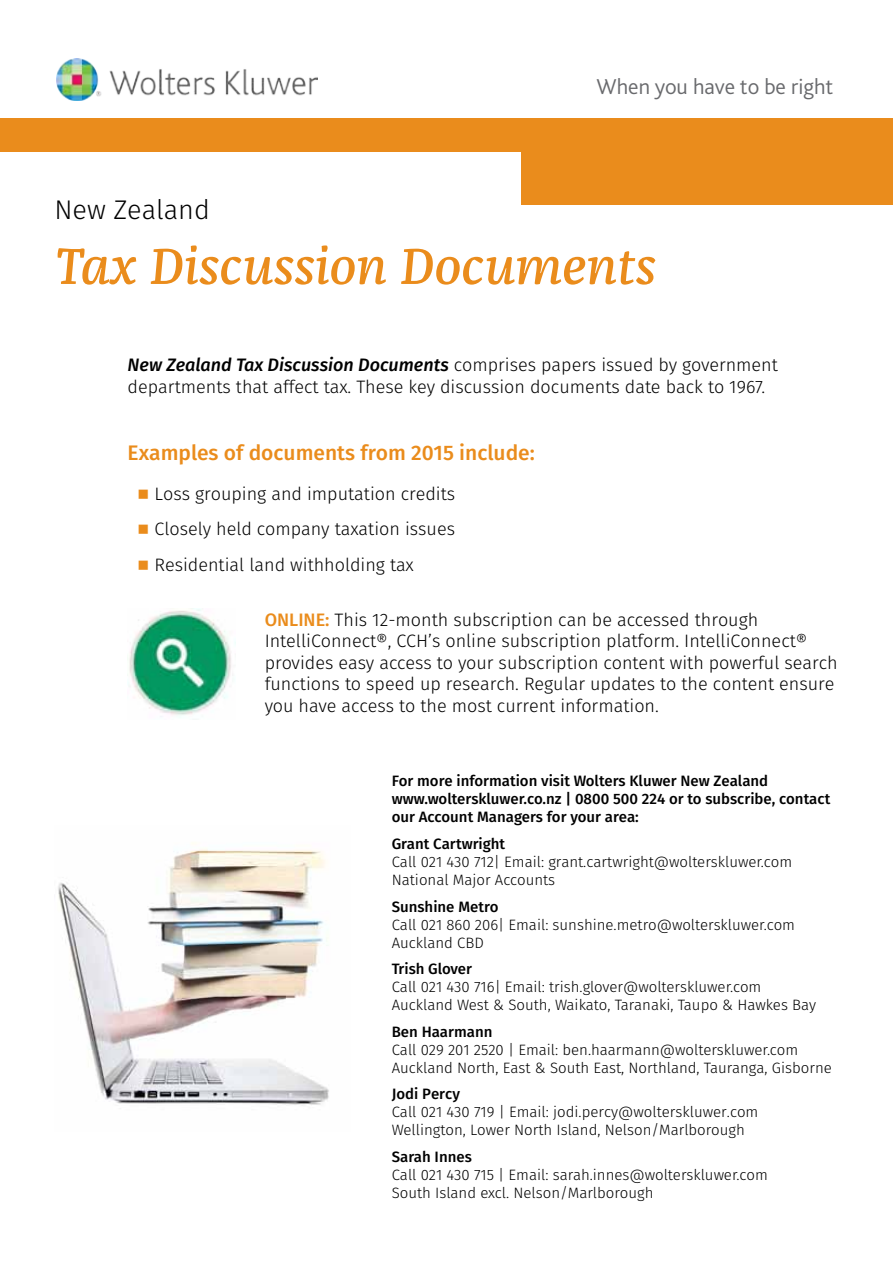
<style>
.page{position:relative;width:893px;height:1263px;background:#fff}
.page>*{position:absolute;margin:0;border:0;box-sizing:border-box;transform-origin:0 0}
.t1{font:italic 500 52.5px "Franziska Pro";color:#ea8c1c}
.t2{font:300 27px "Fira Sans";color:#000}
.t3{font:300 22.5px "Bliss 2";color:#696a6d}
.t4{font:500 21px "Fira Sans";color:#ea8c1c}
.t5{font:300 18px/21.6px "Fira Sans";color:#000}
.t6{font:300 15px/18px "Fira Sans";color:#000}
.t7{font:500 15px/18px "Fira Sans";color:#000}
.s1{font-weight:500;font-style:italic}
.s2{font-weight:500;color:#ea8c1c}
</style>
<div class="page">
<img style="left:128px;top:609px;width:108px;height:108px">
<img style="left:58px;top:843px;width:271px;height:263px">
<img style="left:57px;top:58px;width:261px;height:42px">
<div style="left:0;top:118px;width:893px;height:34px;background:#ea8c1c"></div>
<div style="left:521px;top:152px;width:372px;height:53px;background:#ea8c1c"></div>
<h3 class="t3" style="left:597px;top:72px;width:238px">When you have to be right</h3>
<h2 class="t2" style="left:54px;top:190px;width:157px">New Zealand</h2>
<h1 class="t1" style="left:54px;top:233px;width:603px">Tax Discussion Documents</h1>
<p class="t5" style="left:128px;top:353px;width:652px;line-height:22.5px"><span class="s1">New Zealand Tax Discussion Documents</span> comprises papers issued by government departments that affect tax. These key discussion documents date back to 1967.</p>
<h3 class="t4" style="left:128px;top:436px;width:409px">Examples of documents from 2015 include:</h3>
<p class="t5" style="left:155px;top:475px;width:302px;line-height:35.5px;text-align:justify">Loss grouping and imputation credits Closely held company taxation issues Residential land withholding tax</p>
<p class="t5" style="left:265px;top:608px;width:574px"><span class="s2">ONLINE:</span> This 12-month subscription can be accessed through IntelliConnect®, CCH’s online subscription platform. IntelliConnect® provides easy access to your subscription content with powerful search functions to speed up research. Regular updates to the content ensure you have access to the most current information.</p>
<p class="t7" style="left:392px;top:771px;width:440px">For more information visit Wolters Kluwer New Zealand www.wolterskluwer.co.nz | 0800 500 224 or to subscribe, contact our Account Managers for your area:</p>
<p class="t7" style="left:392px;top:834px;width:115px">Grant Cartwright</p>
<p class="t6" style="left:392px;top:853px;width:402px">Call 021 430 712| Email: grant.cartwright@wolterskluwer.com<br>National Major Accounts</p>
<p class="t7" style="left:392px;top:896px;width:108px">Sunshine Metro</p>
<p class="t6" style="left:392px;top:915px;width:405px">Call 021 860 206| Email: sunshine.metro@wolterskluwer.com<br>Auckland CBD</p>
<p class="t7" style="left:392px;top:959px;width:82px">Trish Glover</p>
<p class="t6" style="left:392px;top:978px;width:426px">Call 021 430 716| Email: trish.glover@wolterskluwer.com<br>Auckland West &amp; South, Waikato, Taranaki, Taupo &amp; Hawkes Bay</p>
<p class="t7" style="left:392px;top:1021px;width:102px">Ben Haarmann</p>
<p class="t6" style="left:392px;top:1040px;width:442px">Call 029 201 2520 | Email: ben.haarmann@wolterskluwer.com<br>Auckland North, East &amp; South East, Northland, Tauranga, Gisborne</p>
<p class="t7" style="left:392px;top:1084px;width:70px">Jodi Percy</p>
<p class="t6" style="left:392px;top:1103px;width:368px">Call 021 430 719 | Email: jodi.percy@wolterskluwer.com<br>Wellington, Lower North Island, Nelson/Marlborough</p>
<p class="t7" style="left:392px;top:1146px;width:82px">Sarah Innes</p>
<p class="t6" style="left:392px;top:1165px;width:378px">Call 021 430 715 | Email: sarah.innes@wolterskluwer.com<br>South Island excl. Nelson/Marlborough</p>
</div>
